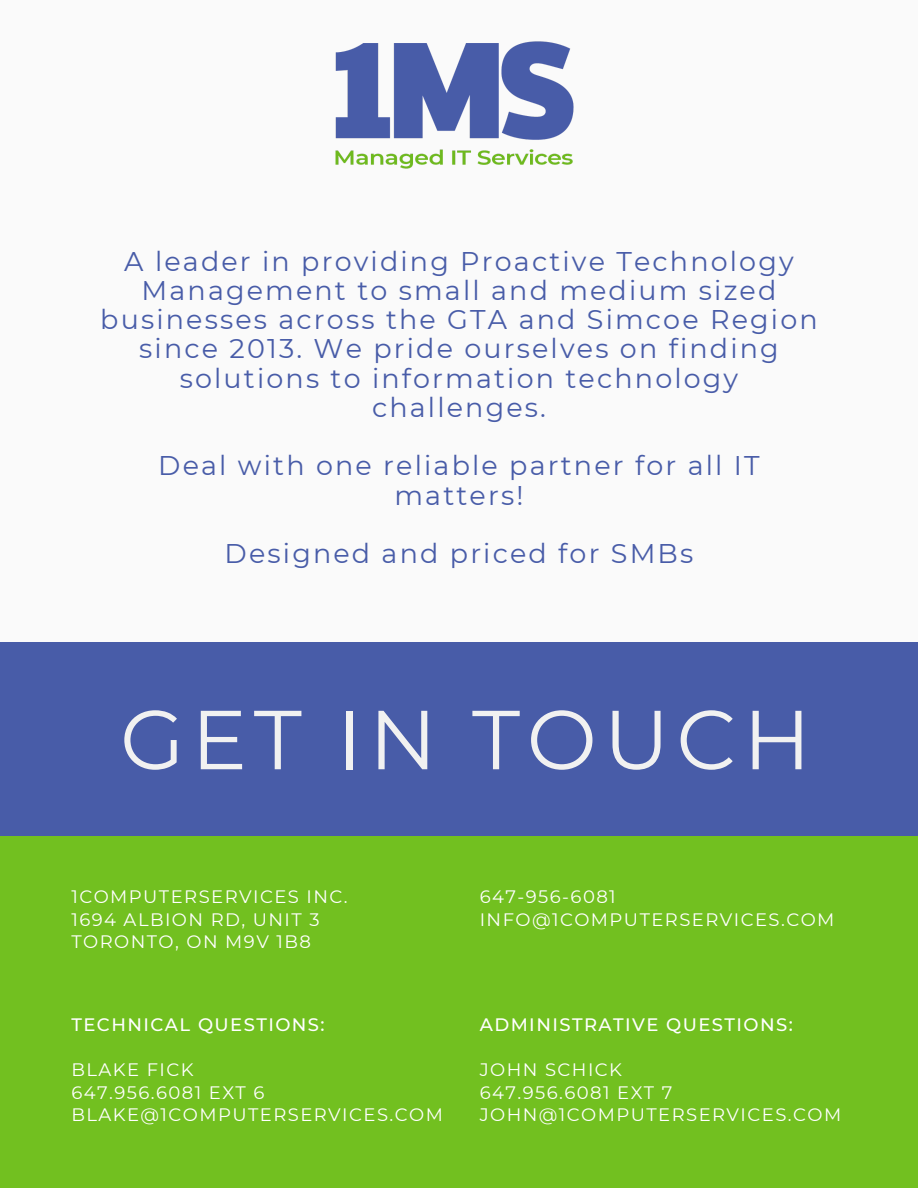
<style>
.page{position:relative;width:918px;height:1188px;background:#fafafa}
.page>*{position:absolute;margin:0;border:0;box-sizing:border-box;transform-origin:0 0}
.t1{font:83.55px "Montserrat";letter-spacing:.08em;color:#f1f1f1}
.t2{font:27px/29.2px "Montserrat";letter-spacing:.08em;color:#485ca8;text-align:center}
.t3{font:18px/22.5px "Montserrat";letter-spacing:.08em;color:#fff}
.t4{font:500 18px "Montserrat";letter-spacing:.08em;color:#fff}
</style>
<div class="page">
<div style="left:0;top:643px;width:918px;height:193px;background:#485ca8"></div>
<div style="left:0;top:836px;width:918px;height:352px;background:#72c020"></div>
<img style="left:335px;top:41px;width:239px;height:128px">
<p class="t2" style="left:100px;top:246px;width:719px">A leader in providing Proactive Technology Management to small and medium sized businesses across the GTA and Simcoe Region since 2013. We pride ourselves on finding solutions to information technology challenges.</p>
<p class="t2" style="left:158px;top:451px;width:603px">Deal with one reliable partner for all IT matters!</p>
<p class="t2" style="left:225px;top:539px;width:470px">Designed and priced for SMBs</p>
<p class="t1" style="left:120px;top:688px;width:692px">GET IN TOUCH</p>
<p class="t3" style="left:71px;top:886px;width:278px">1COMPUTERSERVICES INC.</p>
<p class="t3" style="left:71px;top:908px;width:250px">1694 ALBION RD, UNIT 3</p>
<p class="t3" style="left:71px;top:931px;width:241px">TORONTO, ON M9V 1B8</p>
<p class="t4" style="left:71px;top:1014px;width:255px">TECHNICAL QUESTIONS:</p>
<p class="t3" style="left:71px;top:1058px;width:124px">BLAKE FICK</p>
<p class="t3" style="left:71px;top:1081px;width:195px">647.956.6081 EXT 6</p>
<p class="t3" style="left:71px;top:1103px;width:373px">BLAKE@1COMPUTERSERVICES.COM</p>
<p class="t3" style="left:480px;top:886px;width:356px">647-956-6081<br>INFO@1COMPUTERSERVICES.COM</p>
<p class="t4" style="left:480px;top:1014px;width:315px">ADMINISTRATIVE QUESTIONS:</p>
<p class="t3" style="left:480px;top:1058px;width:144px">JOHN SCHICK</p>
<p class="t3" style="left:480px;top:1081px;width:194px">647.956.6081 EXT 7</p>
<p class="t3" style="left:480px;top:1103px;width:363px">JOHN@1COMPUTERSERVICES.COM</p>
</div>
